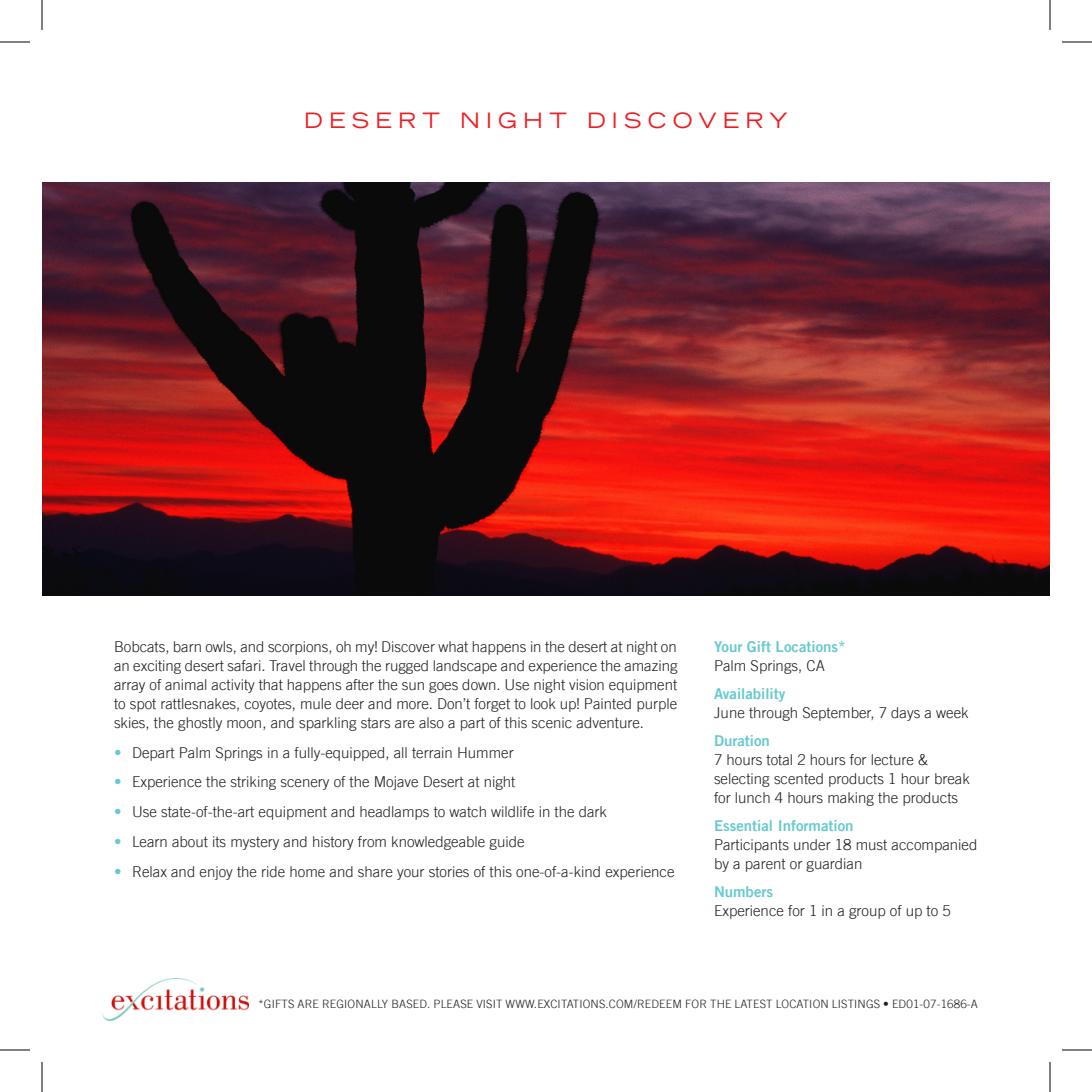
<style>
.page{position:relative;width:1092px;height:1092px;background:#fff}
.page>*{position:absolute;margin:0;border:0;box-sizing:border-box;transform-origin:0 0}
.Head{font:expanded 21px "Trade Gothic LT";letter-spacing:.3em;color:#ee1d23}
.t1{font:300 15px/19px "Trade Gothic LT";color:#231f20}
.t2{font:15px/19px "Trade Gothic LT Bold Two";color:#67c9cf}
.t3{font:300 15px/29.8px "Trade Gothic LT";color:#67c9cf;text-align:justify}
.t4{font:300 11.6px "Trade Gothic LT";letter-spacing:.015em;color:#231f20}
.s1{font-family:"Trade Gothic LT";font-weight:300;color:#231f20}
.s2{font-family:"Trade Gothic LT Bold Two";font-weight:400;color:#67c9cf}
</style>
<div class="page">
<img style="left:102px;top:978px;width:147px;height:42px">
<img style="left:42px;top:182px;width:1008px;height:414px">
<hr style="left:0;top:42px;width:30px;height:1px;background:#000">
<hr style="left:1062px;top:42px;width:30px;height:1px;background:#000">
<hr style="left:0;top:1050px;width:30px;height:1px;background:#000">
<hr style="left:1062px;top:1050px;width:30px;height:1px;background:#000">
<hr style="left:42px;top:0;width:1px;height:30px;background:#000">
<hr style="left:42px;top:1062px;width:1px;height:30px;background:#000">
<hr style="left:1050px;top:0;width:1px;height:30px;background:#000">
<hr style="left:1050px;top:1062px;width:1px;height:30px;background:#000">
<p class="Head" style="left:304px;top:106px;width:485px">DESERT NIGHT DISCOVERY</p>
<p class="t1" style="left:114px;top:637px;width:565px;text-align:justify">Bobcats, barn owls, and scorpions, oh my! Discover what happens in the desert at night on an exciting desert safari. Travel through the rugged landscape and experience the amazing array of animal activity that happens after the sun goes down. Use night vision equipment to spot rattlesnakes, coyotes, mule deer and more. Don’t forget to look up! Painted purple skies, the ghostly moon, and sparkling stars are also a part of this scenic adventure.</p>
<p class="t1" style="left:132px;top:743px;width:383px">Depart Palm Springs in a fully-equipped, all terrain Hummer</p>
<p class="t1" style="left:132px;top:772px;width:385px">Experience the striking scenery of the Mojave Desert at night</p>
<p class="t1" style="left:132px;top:802px;width:477px">Use state-of-the-art equipment and headlamps to watch wildlife in the dark</p>
<p class="t1" style="left:132px;top:832px;width:394px">Learn about its mystery and history from knowledgeable guide</p>
<p class="t1" style="left:132px;top:862px;width:544px">Relax and enjoy the ride home and share your stories of this one-of-a-kind experience</p>
<p class="t3" style="left:114px;top:737px;width:9px">• • • • •</p>
<p class="t2" style="left:714px;top:637px;width:133px">Your Gift Locations*<br><span class="s1">Palm Springs, CA</span></p>
<p class="t1" style="left:714px;top:684px;width:256px"><span class="s2">Availability<br></span>June through September, 7 days a week</p>
<p class="t1" style="left:714px;top:731px;width:257px"><span class="s2">Duration<br></span>7 hours total 2 hours for lecture &amp; selecting scented products 1 hour break for lunch 4 hours making the products</p>
<p class="t1" style="left:714px;top:816px;width:265px"><span class="s2">Essential Information<br></span>Participants under 18 must accompanied by a parent or guardian</p>
<p class="t1" style="left:714px;top:882px;width:238px"><span class="s2">Numbers<br></span>Experience for 1 in a group of up to 5</p>
<p class="t4" style="left:258px;top:997px;width:48px">*Gifts are</p>
<p class="t4" style="left:322px;top:997px;width:8px">reg</p>
<p class="t4" style="left:344px;top:997px;width:55px">ionally based</p>
<p class="t4" style="left:427px;top:997px;width:21px">. Please</p>
<p class="t4" style="left:476px;top:997px;width:242px">visit www.excitations.com/REDEEM for the</p>
<p class="t4" style="left:735px;top:997px;width:8px">latest</p>
<p class="t4" style="left:776px;top:997px;width:204px">location listings • ED01-07-1686-A</p>
</div>
